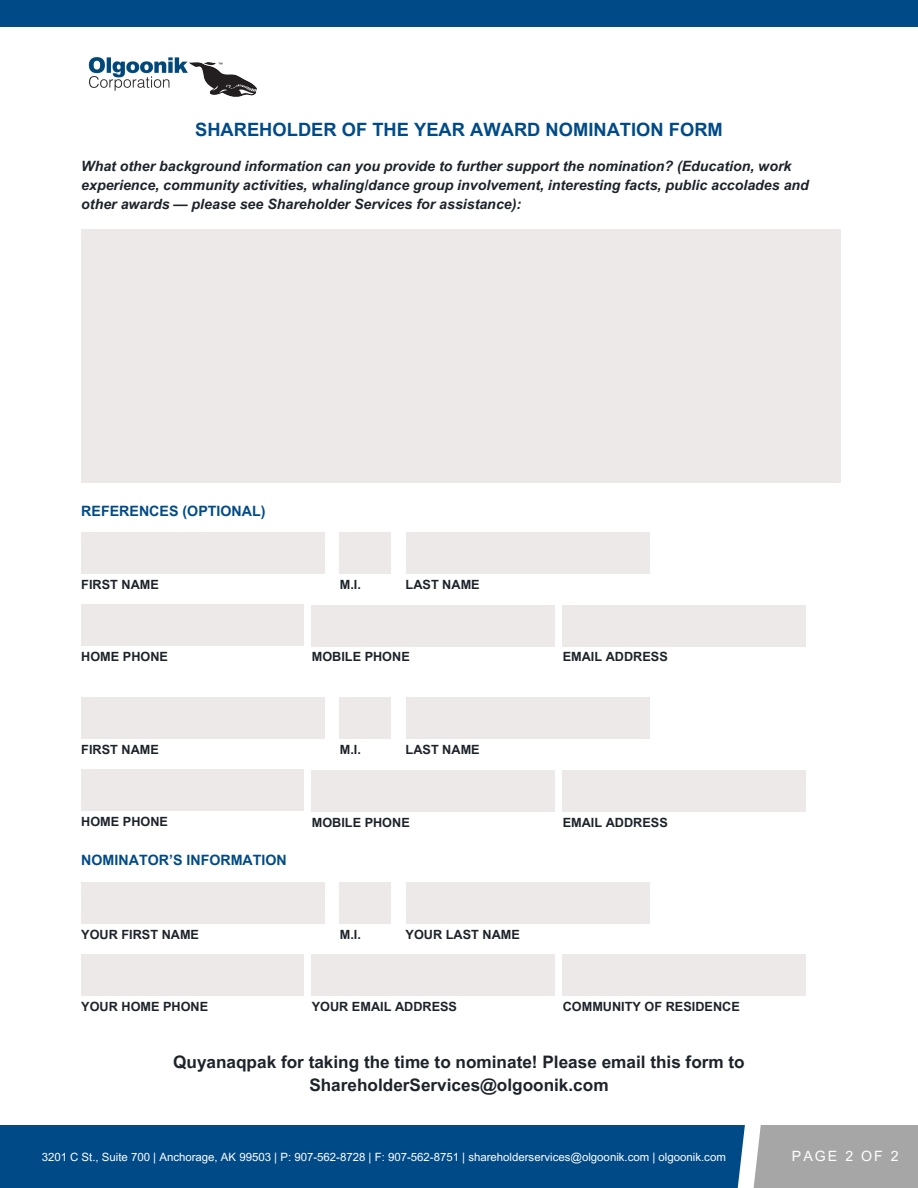
<style>
.page{position:relative;width:918px;height:1188px;background:#fff}
.page>*{position:absolute;margin:0;border:0;box-sizing:border-box;transform-origin:0 0}
.t1{font:700 18.3px "Arial MT Pro";color:#004b87}
.t2{font:700 17.25px/23.7px "Arial MT Pro";color:#1e232b;text-align:center}
.t3{font:italic 700 14.25px/19.2px "Arial MT Pro";color:#1e232b}
.t4{font:700 14.25px "Arial MT Pro";color:#004b87}
.t5{font:14.25px "Arial MT Pro";letter-spacing:.14em;color:#fff}
.t6{font:700 12.75px "Arial MT Pro";color:#1e232b}
.t7{font:11.4px "Arial MT Pro";color:#fff}
</style>
<div class="page">
<img style="left:88px;top:57px;width:169px;height:40px">
<div style="left:0;top:1125px;width:749px;height:63px;background:#004b87"></div>
<div style="left:749px;top:1125px;width:169px;height:63px;background:#a6a6a6"></div>
<svg style="left:737px;top:1125px;width:24px;height:63px"></svg>
<div style="left:0;top:0;width:918px;height:27px;background:#004b87"></div>
<div style="left:81px;top:532px;width:244px;height:42px;background:#ede9e9"></div>
<div style="left:81px;top:882px;width:244px;height:42px;background:#ede9e9"></div>
<div style="left:81px;top:697px;width:244px;height:42px;background:#ede9e9"></div>
<div style="left:406px;top:532px;width:244px;height:42px;background:#ede9e9"></div>
<div style="left:406px;top:882px;width:244px;height:42px;background:#ede9e9"></div>
<div style="left:406px;top:697px;width:244px;height:42px;background:#ede9e9"></div>
<div style="left:340px;top:532px;width:51px;height:42px;background:#ede9e9"></div>
<div style="left:340px;top:882px;width:51px;height:42px;background:#ede9e9"></div>
<div style="left:340px;top:697px;width:51px;height:42px;background:#ede9e9"></div>
<div style="left:81px;top:604px;width:222px;height:42px;background:#ede9e9"></div>
<div style="left:81px;top:954px;width:222px;height:42px;background:#ede9e9"></div>
<div style="left:81px;top:769px;width:222px;height:42px;background:#ede9e9"></div>
<div style="left:312px;top:605px;width:243px;height:42px;background:#ede9e9"></div>
<div style="left:312px;top:954px;width:243px;height:42px;background:#ede9e9"></div>
<div style="left:312px;top:770px;width:243px;height:42px;background:#ede9e9"></div>
<div style="left:563px;top:605px;width:243px;height:42px;background:#ede9e9"></div>
<div style="left:563px;top:954px;width:243px;height:42px;background:#ede9e9"></div>
<div style="left:563px;top:770px;width:243px;height:42px;background:#ede9e9"></div>
<div style="left:81px;top:229px;width:760px;height:254px;background:#ede9e9"></div>
<h5 class="t1" style="left:195px;top:123px;width:529px">SHAREHOLDER OF THE YEAR AWARD NOMINATION FORM</h5>
<p class="t3" style="left:81px;top:158px;width:729px">What other background information can you provide to further support the nomination? (Education, work experience, community activities, whaling/dance group involvement, interesting facts, public accolades and other awards — please see Shareholder Services for assistance):</p>
<h6 class="t4" style="left:81px;top:505px;width:186px">REFERENCES (OPTIONAL)</h6>
<h3 class="t6" style="left:81px;top:580px;width:79px">FIRST NAME</h3>
<h6 class="t6" style="left:340px;top:580px;width:23px">M.I.</h6>
<h6 class="t6" style="left:406px;top:580px;width:76px">LAST NAME</h6>
<h6 class="t6" style="left:81px;top:652px;width:88px">HOME PHONE</h6>
<h6 class="t6" style="left:312px;top:652px;width:100px">MOBILE PHONE</h6>
<h6 class="t6" style="left:563px;top:652px;width:107px">EMAIL ADDRESS</h6>
<h6 class="t6" style="left:81px;top:745px;width:79px">FIRST NAME</h6>
<h6 class="t6" style="left:340px;top:745px;width:23px">M.I.</h6>
<h6 class="t6" style="left:406px;top:745px;width:76px">LAST NAME</h6>
<h6 class="t6" style="left:81px;top:817px;width:88px">HOME PHONE</h6>
<h6 class="t6" style="left:312px;top:817px;width:100px">MOBILE PHONE</h6>
<h6 class="t6" style="left:563px;top:817px;width:107px">EMAIL ADDRESS</h6>
<h6 class="t4" style="left:81px;top:855px;width:207px">NOMINATOR’S INFORMATION</h6>
<h6 class="t6" style="left:81px;top:929px;width:119px">YOUR FIRST NAME</h6>
<h6 class="t6" style="left:340px;top:929px;width:23px">M.I.</h6>
<h6 class="t6" style="left:406px;top:929px;width:116px">YOUR LAST NAME</h6>
<h6 class="t6" style="left:81px;top:1002px;width:129px">YOUR HOME PHONE</h6>
<h3 class="t6" style="left:312px;top:1002px;width:147px">YOUR EMAIL ADDRESS</h3>
<h6 class="t6" style="left:563px;top:1002px;width:179px">COMMUNITY OF RESIDENCE</h6>
<h2 class="t2" style="left:173px;top:1052px;width:573px">Quyanaqpak for taking the time to nominate! Please email this form to<br>ShareholderServices@olgoonik.com</h2>
<h1 class="t7" style="left:42px;top:1153px;width:686px">3201 C St., Suite 700 | Anchorage, AK 99503 | P: 907-562-8728 | F: 907-562-8751 | shareholderservices@olgoonik.com | olgoonik.com</h1>
<p class="t5" style="left:792px;top:1151px;width:108px">PAGE 2 OF 2</p>
</div>
